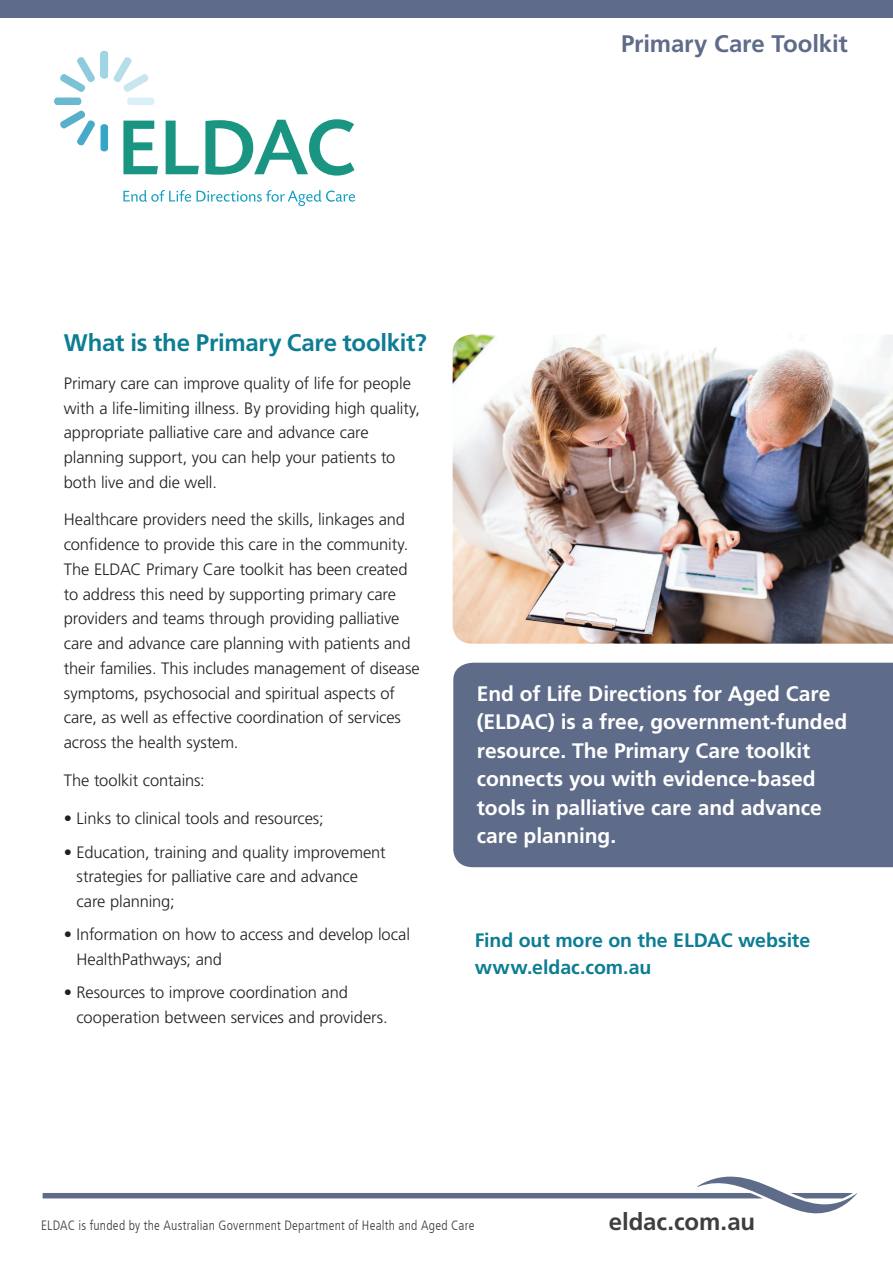
<style>
.page{position:relative;width:893px;height:1263px;background:#fff}
.page>*{position:absolute;margin:0;border:0;box-sizing:border-box;transform-origin:0 0}
.Text_Heading{font:700 24px "Frutiger LT Std";letter-spacing:-.01em;color:#0d7d94}
.Text_Heading-2{font:700 24px "Frutiger LT Std";letter-spacing:-.005em;color:#5f6c89}
.Website{font:700 24px "Frutiger LT Std";letter-spacing:-.005em;color:#3e3e3f}
.White_text{font:700 21px/28.5px "Frutiger LT Std";letter-spacing:-.005em;color:#fff}
.Sub_Head{font:700 19.5px/27px "Frutiger LT Std";letter-spacing:-.005em;color:#0d7d94}
.Text{font:300 16.5px/24.8px "Frutiger LT Std";letter-spacing:-.005em;color:#231f20}
.Bullets{font:300 16.5px/24.8px "Frutiger LT Std";letter-spacing:-.005em;color:#231f20}
.Funded_by_text{font:300 condensed 13.5px "Frutiger LT";letter-spacing:.015em;color:#3e3e3f}
</style>
<div class="page">
<svg style="left:127px;top:98px;width:27px;height:7px"></svg>
<svg style="left:101px;top:124px;width:7px;height:27px"></svg>
<svg style="left:54px;top:98px;width:41px;height:48px"></svg>
<svg style="left:60px;top:57px;width:35px;height:35px"></svg>
<svg style="left:101px;top:51px;width:48px;height:41px"></svg>
<svg style="left:123px;top:190px;width:232px;height:16px"></svg>
<svg style="left:123px;top:121px;width:35px;height:53px"></svg>
<svg style="left:166px;top:121px;width:33px;height:53px"></svg>
<svg style="left:205px;top:119px;width:149px;height:57px"></svg>
<div style="left:0;top:0;width:893px;height:17px;background:#5f6c89"></div>
<img style="left:453px;top:334px;width:440px;height:310px">
<div style="left:453px;top:663px;width:440px;height:204px;background:#5f6c89"></div>
<svg style="left:43px;top:1176px;width:815px;height:38px"></svg>
<h1 class="Text_Heading-2" style="left:621px;top:29px;width:228px">Primary Care Toolkit</h1>
<h1 class="Text_Heading" style="left:64px;top:329px;width:365px">What is the Primary Care toolkit?</h1>
<p class="Text" style="left:64px;top:371px;width:358px">Primary care can improve quality of life for people with a life-limiting illness. By providing high quality, appropriate palliative care and advance care planning support, you can help your patients to both live and die well.</p>
<p class="Text" style="left:64px;top:508px;width:357px">Healthcare providers need the skills, linkages and confidence to provide this care in the community.<br>The ELDAC Primary Care toolkit has been created to address this need by supporting primary care providers and teams through providing palliative care and advance care planning with patients and their families. This includes management of disease symptoms, psychosocial and spiritual aspects of care, as well as effective coordination of services across the health system.</p>
<p class="Text" style="left:64px;top:768px;width:143px">The toolkit contains:</p>
<p class="Bullets" style="left:64px;top:806px;width:261px">• Links to clinical tools and resources;</p>
<p class="Bullets" style="left:77px;top:840px;width:311px;text-indent:-13px">• Education, training and quality improvement strategies for palliative care and advance care planning;</p>
<p class="Bullets" style="left:77px;top:922px;width:335px;text-indent:-13px">• Information on how to access and develop local<br>HealthPathways; and</p>
<p class="Bullets" style="left:77px;top:980px;width:313px;text-indent:-13px">• Resources to improve coordination and cooperation between services and providers.</p>
<p class="White_text" style="left:477px;top:679px;width:372px">End of Life Directions for Aged Care (ELDAC) is a free, government-funded resource. The Primary Care toolkit connects you with evidence-based tools in palliative care and advance care planning.</p>
<h2 class="Sub_Head" style="left:475px;top:927px;width:337px">Find out more on the ELDAC website www.eldac.com.au</h2>
<p class="Funded_by_text" style="left:41px;top:1217px;width:435px">ELDAC is funded by the Australian Government Department of Health and Aged Care</p>
<p class="Website" style="left:609px;top:1208px;width:148px">eldac.com.au</p>
</div>
